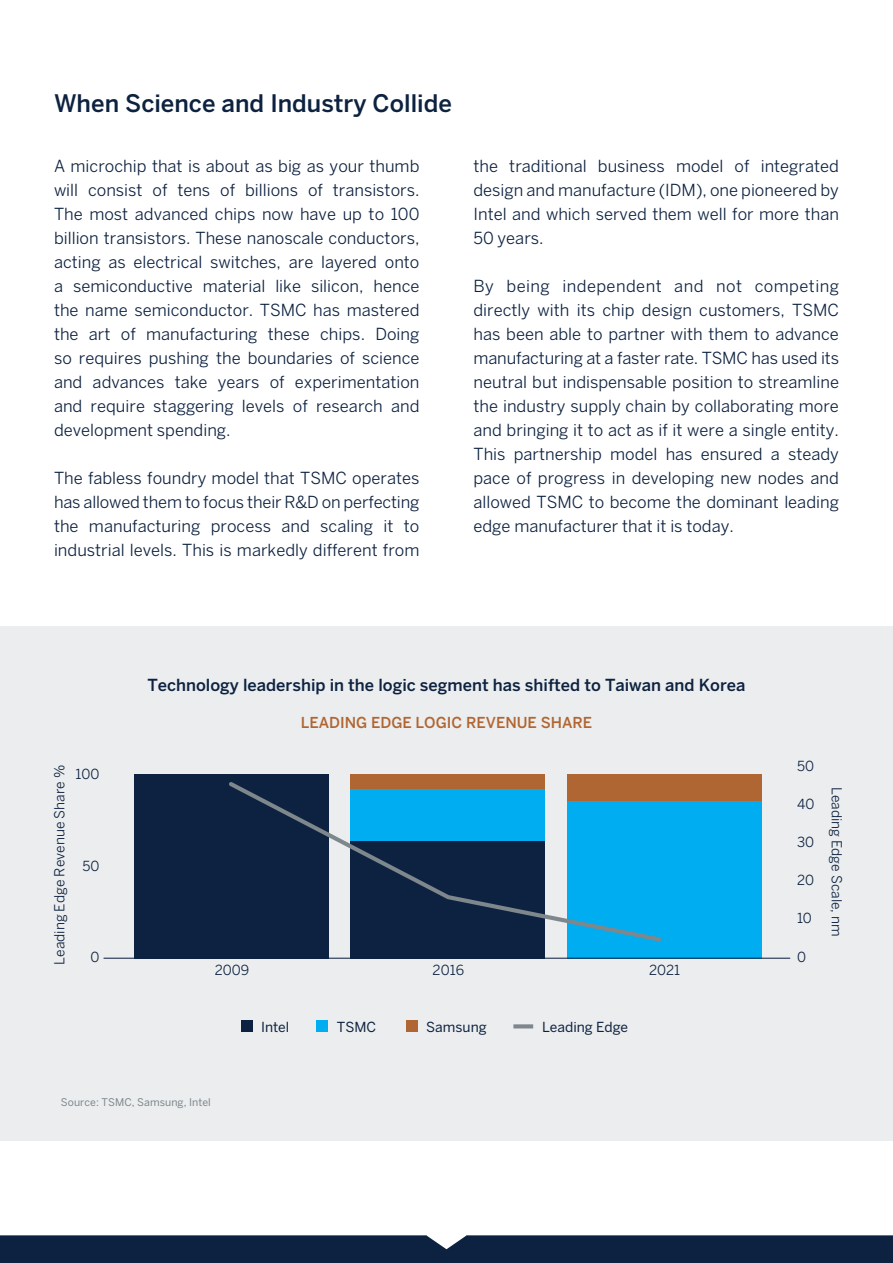
<style>
.page{position:relative;width:893px;height:1263px;background:#fff}
.page>*{position:absolute;margin:0;border:0;box-sizing:border-box;transform-origin:0 0}
.t1{font:500 24px "Benton Sans";color:#0d2240}
.t2{font:16.5px/24px "Benton Sans";color:#0d2240;text-align:justify}
.t3{font:500 16.5px "Benton Sans";color:#0d2240}
.t4{font:500 15px "Benton Sans";color:#b16532}
.t5{font:13.8px "Benton Sans";color:#0d2140}
.t6{font:13.8px "Benton Sans";color:#0d2140}
.t7{font:10.5px "Benton Sans";letter-spacing:.005em;color:#7d868c}
</style>
<div class="page">
<div style="left:0;top:626px;width:893px;height:514px;background:#ebedee"></div>
<div style="left:0;top:1235px;width:893px;height:28px;background:#0d2240"></div>
<div style="left:350px;top:841px;width:195px;height:117px;background:#0d2140"></div>
<div style="left:350px;top:774px;width:195px;height:15px;background:#b06633"></div>
<div style="left:134px;top:774px;width:195px;height:184px;background:#0d2140"></div>
<div style="left:567px;top:774px;width:194px;height:184px;background:#00adf0"></div>
<div style="left:241px;top:1020px;width:11px;height:12px;background:#0d2140"></div>
<div style="left:406px;top:1020px;width:12px;height:12px;background:#b06633"></div>
<div style="left:317px;top:1020px;width:11px;height:12px;background:#00adf0"></div>
<svg style="left:513px;top:1024px;width:20px;height:4px"></svg>
<hr style="left:104px;top:958px;width:686px;height:1px;background:#0d2140">
<div style="left:567px;top:774px;width:194px;height:27px;background:#b06633"></div>
<svg style="left:229px;top:782px;width:433px;height:160px"></svg>
<h1 class="t1" style="left:54px;top:89px;width:399px">When Science and Industry Collide</h1>
<p class="t2" style="left:54px;top:153px;width:367px">A microchip that is about as big as your thumb will consist of tens of billions of transistors.<br>The most advanced chips now have up to 100 billion transistors. These nanoscale conductors, acting as electrical switches, are layered onto a semiconductive material like silicon, hence the name semiconductor. TSMC has mastered the art of manufacturing these chips. Doing so requires pushing the boundaries of science and advances take years of experimentation and require staggering levels of research and development spending.</p>
<p class="t2" style="left:54px;top:466px;width:367px">The fabless foundry model that TSMC operates has allowed them to focus their R&amp;D on perfecting the manufacturing process and scaling it to industrial levels. This is markedly different from</p>
<p class="t2" style="left:473px;top:154px;width:367px">the traditional business model of integrated design and manufacture (IDM), one pioneered by Intel and which served them well for more than 50 years.</p>
<p class="t2" style="left:473px;top:274px;width:367px">By being independent and not competing directly with its chip design customers, TSMC has been able to partner with them to advance manufacturing at a faster rate. TSMC has used its neutral but indispensable position to streamline the industry supply chain by collaborating more and bringing it to act as if it were a single entity.<br>This partnership model has ensured a steady pace of progress in developing new nodes and allowed TSMC to become the dominant leading edge manufacturer that it is today.</p>
<p class="t5" style="left:51px;top:965px;width:201px;rotate:-90deg">Leading Edge Revenue Share %</p>
<p class="t5" style="left:76px;top:765px;width:25px">100</p>
<p class="t5" style="left:83px;top:858px;width:19px">50</p>
<p class="t5" style="left:91px;top:948px;width:10px">0</p>
<p class="t3" style="left:147px;top:675px;width:600px">Technology leadership in the logic segment has shifted to Taiwan and Korea</p>
<p class="t4" style="left:301px;top:713px;width:293px">LEADING EDGE LOGIC REVENUE SHARE</p>
<p class="t5" style="left:215px;top:962px;width:36px">2009</p>
<p class="t5" style="left:433px;top:962px;width:33px">2016</p>
<p class="t5" style="left:649px;top:962px;width:33px">2021</p>
<p class="t6" style="left:261px;top:1019px;width:30px">Intel</p>
<p class="t6" style="left:337px;top:1019px;width:41px">TSMC</p>
<p class="t6" style="left:426px;top:1019px;width:62px">Samsung</p>
<p class="t6" style="left:542px;top:1019px;width:88px">Leading Edge</p>
<p class="t7" style="left:61px;top:1096px;width:151px">Source: TSMC, Samsung, Intel</p>
<p class="t5" style="left:797px;top:757px;width:19px">50</p>
<p class="t5" style="left:797px;top:795px;width:19px">40</p>
<p class="t5" style="left:797px;top:834px;width:19px">30</p>
<p class="t5" style="left:797px;top:872px;width:19px">20</p>
<p class="t5" style="left:797px;top:910px;width:16px">10</p>
<p class="t5" style="left:797px;top:949px;width:10px">0</p>
<p class="t5" style="left:845px;top:787px;width:152px;rotate:90deg">Leading Edge Scale, nm</p>
</div>
